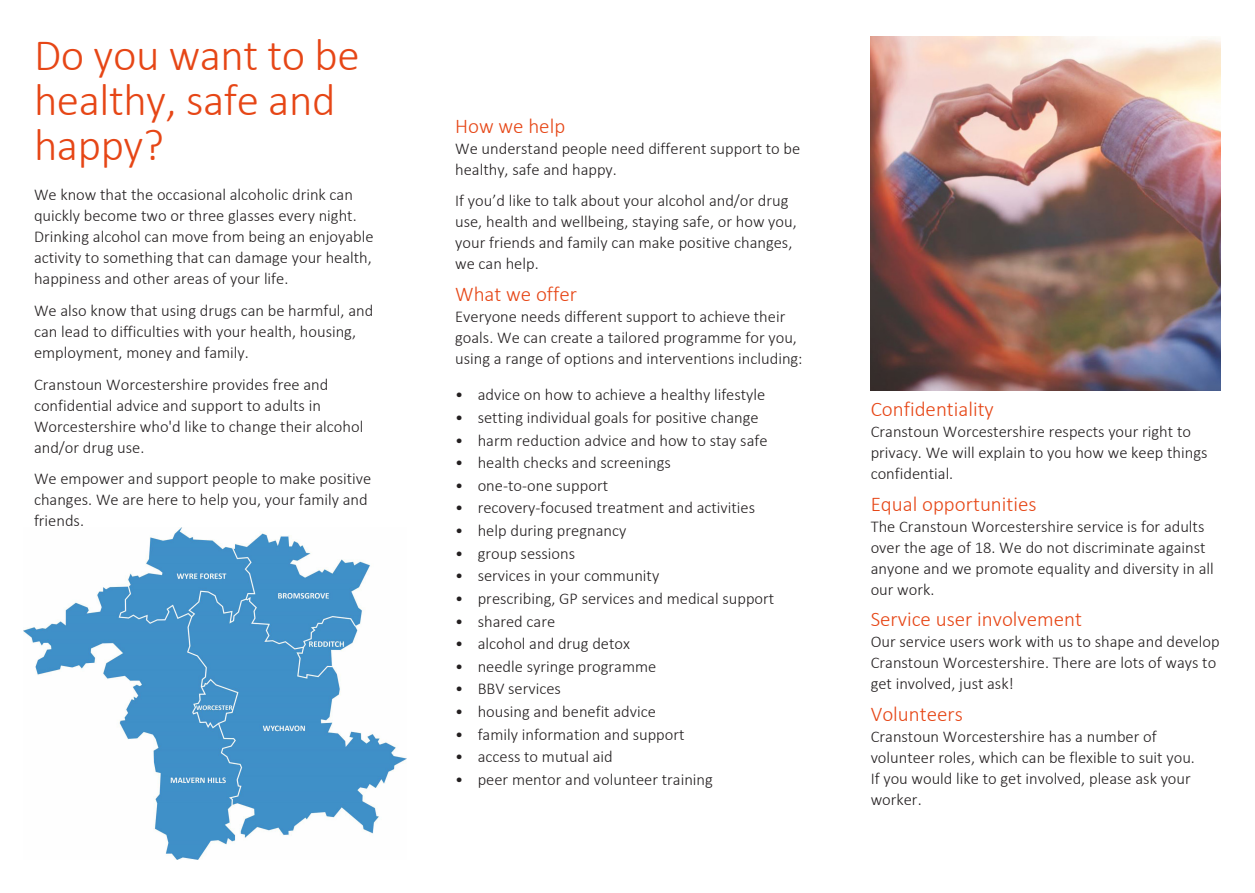
<style>
.page{position:relative;width:1255px;height:893px;background:#fff}
.page>*{position:absolute;margin:0;border:0;box-sizing:border-box;transform-origin:0 0}
.Swanswell_body_copy{font:300 45px/45px "Calibri";letter-spacing:-.01em;color:#e64616}
.Swanswell_body_copy-2{font:300 21px "Calibri";color:#e64616}
.Swanswell_body_copy-3{font:300 16.5px/21px "Calibri";color:#231f20}
</style>
<div class="page">
<img style="left:23px;top:527px;width:383px;height:332px">
<img style="left:870px;top:36px;width:350px;height:354px">
<p class="Swanswell_body_copy" style="left:34px;top:32px;width:327px">Do you want to be healthy, safe and happy?</p>
<p class="Swanswell_body_copy-3" style="left:34px;top:184px;width:341px">We know that the occasional alcoholic drink can quickly become two or three glasses every night.<br>Drinking alcohol can move from being an enjoyable activity to something that can damage your health, happiness and other areas of your life.</p>
<p class="Swanswell_body_copy-3" style="left:34px;top:300px;width:341px">We also know that using drugs can be harmful, and can lead to difficulties with your health, housing, employment, money and family.</p>
<p class="Swanswell_body_copy-3" style="left:34px;top:374px;width:331px">Cranstoun Worcestershire provides free and confidential advice and support to adults in Worcestershire who'd like to change their alcohol and/or drug use.</p>
<p class="Swanswell_body_copy-3" style="left:34px;top:468px;width:338px">We empower and support people to make positive changes. We are here to help you, your family and friends.</p>
<p class="Swanswell_body_copy-2" style="left:455px;top:113px;width:112px">How we help</p>
<p class="Swanswell_body_copy-3" style="left:455px;top:138px;width:346px">We understand people need different support to be healthy, safe and happy.</p>
<p class="Swanswell_body_copy-3" style="left:455px;top:190px;width:343px">If you’d like to talk about your alcohol and/or drug use, health and wellbeing, staying safe, or how you, your friends and family can make positive changes, we can help.</p>
<p class="Swanswell_body_copy-2" style="left:455px;top:281px;width:123px">What we offer</p>
<p class="Swanswell_body_copy-3" style="left:455px;top:306px;width:349px">Everyone needs different support to achieve their goals. We can create a tailored programme for you, using a range of options and interventions including:</p>
<p class="Swanswell_body_copy-3" style="left:455px;top:384px;width:311px">• advice on how to achieve a healthy lifestyle</p>
<p class="Swanswell_body_copy-3" style="left:455px;top:407px;width:305px">• setting individual goals for positive change</p>
<p class="Swanswell_body_copy-3" style="left:455px;top:429px;width:314px">• harm reduction advice and how to stay safe</p>
<p class="Swanswell_body_copy-3" style="left:455px;top:452px;width:217px">• health checks and screenings</p>
<p class="Swanswell_body_copy-3" style="left:455px;top:475px;width:154px">• one-to-one support</p>
<p class="Swanswell_body_copy-3" style="left:455px;top:497px;width:301px">• recovery-focused treatment and activities</p>
<p class="Swanswell_body_copy-3" style="left:455px;top:520px;width:173px">• help during pregnancy</p>
<p class="Swanswell_body_copy-3" style="left:455px;top:542px;width:121px">• group sessions</p>
<p class="Swanswell_body_copy-3" style="left:455px;top:565px;width:205px">• services in your community</p>
<p class="Swanswell_body_copy-3" style="left:455px;top:588px;width:320px">• prescribing, GP services and medical support</p>
<p class="Swanswell_body_copy-3" style="left:455px;top:610px;width:102px">• shared care</p>
<p class="Swanswell_body_copy-3" style="left:455px;top:633px;width:176px">• alcohol and drug detox</p>
<p class="Swanswell_body_copy-3" style="left:455px;top:656px;width:203px">• needle syringe programme</p>
<p class="Swanswell_body_copy-3" style="left:455px;top:678px;width:107px">• BBV services</p>
<p class="Swanswell_body_copy-3" style="left:455px;top:701px;width:202px">• housing and benefit advice</p>
<p class="Swanswell_body_copy-3" style="left:455px;top:724px;width:231px">• family information and support</p>
<p class="Swanswell_body_copy-3" style="left:455px;top:746px;width:159px">• access to mutual aid</p>
<p class="Swanswell_body_copy-3" style="left:455px;top:769px;width:259px">• peer mentor and volunteer training</p>
<p class="Swanswell_body_copy-2" style="left:870px;top:396px;width:125px">Confidentiality</p>
<p class="Swanswell_body_copy-3" style="left:870px;top:421px;width:338px">Cranstoun Worcestershire respects your right to privacy. We will explain to you how we keep things confidential.</p>
<p class="Swanswell_body_copy-2" style="left:870px;top:491px;width:167px">Equal opportunities</p>
<p class="Swanswell_body_copy-3" style="left:870px;top:516px;width:344px">The Cranstoun Worcestershire service is for adults over the age of 18. We do not discriminate against anyone and we promote equality and diversity in all our work.</p>
<p class="Swanswell_body_copy-2" style="left:870px;top:606px;width:213px">Service user involvement</p>
<p class="Swanswell_body_copy-3" style="left:870px;top:631px;width:350px">Our service users work with us to shape and develop<br>Cranstoun Worcestershire. There are lots of ways to get involved, just ask!</p>
<p class="Swanswell_body_copy-2" style="left:870px;top:701px;width:94px">Volunteers</p>
<p class="Swanswell_body_copy-3" style="left:870px;top:726px;width:326px">Cranstoun Worcestershire has a number of volunteer roles, which can be flexible to suit you.<br>If you would like to get involved, please ask your worker.</p>
</div>
